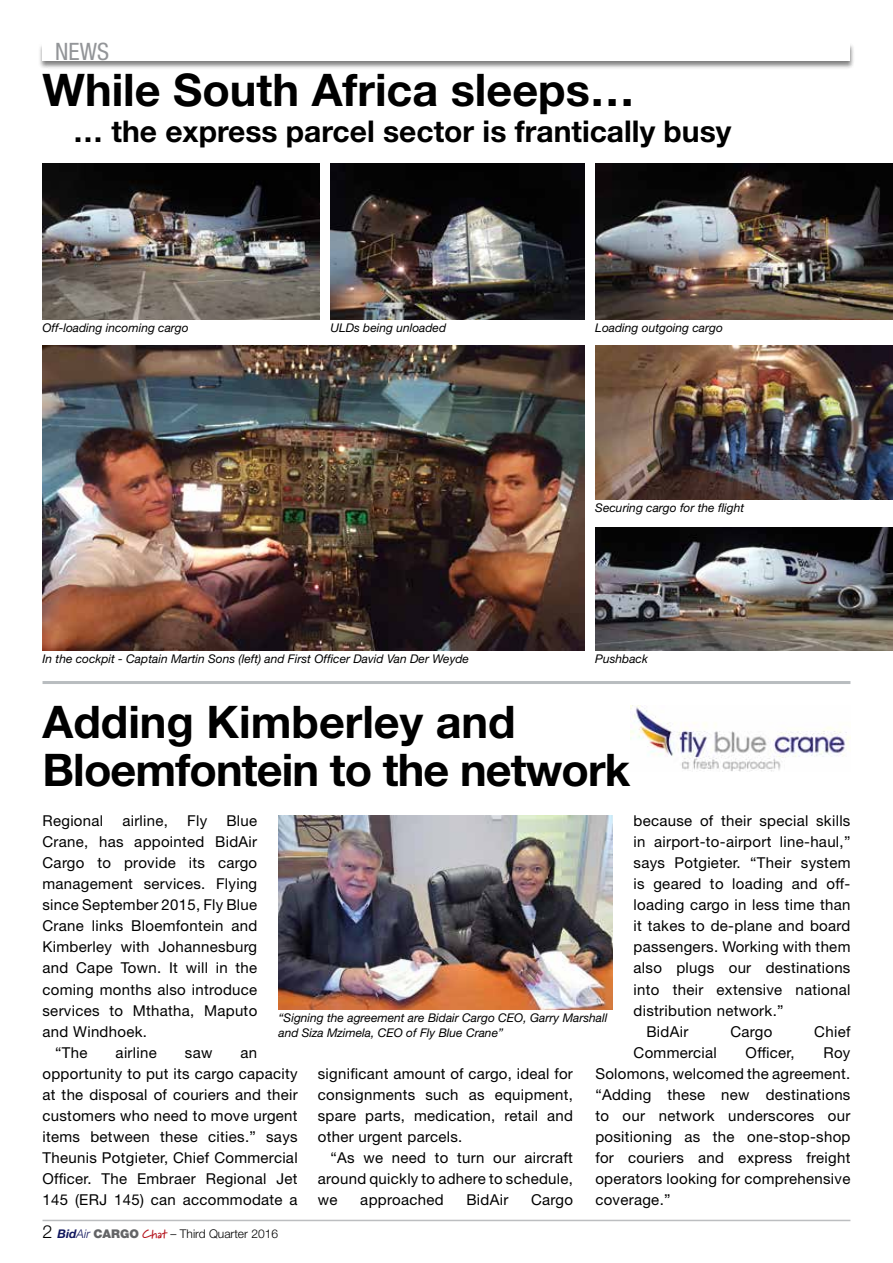
<style>
.page{position:relative;width:893px;height:1263px;background:#fff}
.page>*{position:absolute;margin:0;border:0;box-sizing:border-box;transform-origin:0 0}
.t1{font:700 45px/48px "Helvetica Neue LT Std";letter-spacing:-.02em;color:#000}
.t2{font:700 45px "Helvetica Neue LT Std";color:#000}
.t3{font:700 30px "Helvetica Neue LT Std";color:#000}
.t4{font:condensed 24px "Helvetica Neue LT Std";color:#939598}
.t5{font:15px/21px "Helvetica Neue LT Std";letter-spacing:.02em;color:#000;text-align:justify}
.t6{font:italic 12px/15px "Helvetica Neue LT Std";color:#000}
.t7{font:300 12px "Helvetica Neue LT Std";color:#000}
.s1{font-size:18px}
.s2{font-weight:700;font-style:italic;color:#11175e}
.s3{font-style:italic;color:#11175e}
.s4{font-weight:900;color:#636466}
.s5{font-family:"Marydale";font-weight:700;color:#b5121b}
</style>
<div class="page">
<hr style="left:43px;top:1220px;width:807px;height:1px;background:#bcbec0">
<div style="left:38px;top:42px;width:817px;height:27px;background:#000;opacity:.5"></div>
<div style="left:43px;top:43px;width:807px;height:18px;background:#fff"></div>
<img style="left:279px;top:816px;width:333px;height:193px">
<img style="left:630px;top:705px;width:220px;height:66px">
<img style="left:595px;top:527px;width:298px;height:123px">
<img style="left:43px;top:163px;width:277px;height:156px">
<img style="left:330px;top:163px;width:255px;height:156px">
<img style="left:595px;top:163px;width:298px;height:156px">
<img style="left:595px;top:346px;width:298px;height:153px">
<img style="left:43px;top:346px;width:542px;height:304px">
<hr style="left:43px;top:681px;width:807px;height:3px;background:#b9bdc0">
<h3 class="t4" style="left:55px;top:38px;width:54px">NEWS</h3>
<h1 class="t2" style="left:43px;top:62px;width:594px">While South Africa sleeps…</h1>
<h2 class="t3" style="left:73px;top:112px;width:660px">… the express parcel sector is frantically busy</h2>
<p class="t6" style="left:43px;top:320px;width:148px">Off-loading incoming cargo</p>
<p class="t6" style="left:330px;top:320px;width:117px">ULDs being unloaded</p>
<p class="t6" style="left:595px;top:320px;width:129px">Loading outgoing cargo</p>
<p class="t6" style="left:595px;top:500px;width:150px">Securing cargo for the flight</p>
<p class="t6" style="left:43px;top:651px;width:428px">In the cockpit - Captain Martin Sons (left) and First Officer David Van Der Weyde</p>
<p class="t6" style="left:595px;top:651px;width:54px">Pushback</p>
<h1 class="t1" style="left:43px;top:696px;width:589px">Adding Kimberley and<br>Bloemfontein to the network</h1>
<p class="t5" style="left:634px;top:810px;width:218px">because of their special skills</p>
<p class="t5" style="left:634px;top:831px;width:218px">in airport-to-airport line-haul,”</p>
<p class="t5" style="left:634px;top:852px;width:218px">says Potgieter. “Their system</p>
<p class="t5" style="left:634px;top:873px;width:218px">is geared to loading and off-</p>
<p class="t5" style="left:634px;top:894px;width:218px">loading cargo in less time than</p>
<p class="t5" style="left:634px;top:915px;width:218px">it takes to de-plane and board</p>
<p class="t5" style="left:634px;top:936px;width:218px">passengers. Working with them</p>
<p class="t5" style="left:634px;top:957px;width:218px">also plugs our destinations</p>
<p class="t5" style="left:634px;top:978px;width:218px">into their extensive national</p>
<p class="t5" style="left:634px;top:999px;width:151px">distribution network.”</p>
<p class="t5" style="left:646px;top:1020px;width:44px">BidAir</p>
<p class="t5" style="left:730px;top:1020px;width:43px">Cargo</p>
<p class="t5" style="left:814px;top:1020px;width:38px">Chief</p>
<p class="t5" style="left:634px;top:1041px;width:85px">Commercial</p>
<p class="t5" style="left:746px;top:1041px;width:51px">Officer,</p>
<p class="t5" style="left:43px;top:810px;width:62px">Regional</p>
<p class="t5" style="left:122px;top:810px;width:47px">airline,</p>
<p class="t5" style="left:187px;top:810px;width:22px">Fly</p>
<p class="t5" style="left:226px;top:810px;width:32px">Blue</p>
<p class="t5" style="left:43px;top:831px;width:216px">Crane, has appointed BidAir</p>
<p class="t5" style="left:43px;top:852px;width:216px">Cargo to provide its cargo</p>
<p class="t5" style="left:43px;top:873px;width:216px">management services. Flying</p>
<p class="t5" style="left:43px;top:894px;width:216px">since September 2015, Fly Blue</p>
<p class="t5" style="left:43px;top:915px;width:216px">Crane links Bloemfontein and</p>
<p class="t5" style="left:43px;top:936px;width:216px">Kimberley with Johannesburg</p>
<p class="t5" style="left:43px;top:957px;width:216px">and Cape Town. It will in the</p>
<p class="t5" style="left:43px;top:978px;width:216px">coming months also introduce</p>
<p class="t5" style="left:43px;top:999px;width:216px">services to Mthatha, Maputo</p>
<p class="t5" style="left:43px;top:1020px;width:106px">and Windhoek.</p>
<p class="t5" style="left:55px;top:1041px;width:34px">“The</p>
<p class="t5" style="left:116px;top:1041px;width:43px">airline</p>
<p class="t5" style="left:185px;top:1041px;width:29px">saw</p>
<p class="t6" style="left:279px;top:1010px;width:330px">“Signing the agreement are Bidair Cargo CEO, Garry Marshall and Siza Mzimela, CEO of Fly Blue Crane”</p>
<p class="t5" style="left:595px;top:1041px;width:257px;text-indent:228px">Roy Solomons, welcomed the agreement. “Adding these new destinations to our network underscores our positioning as the one-stop-shop for couriers and express freight operators looking for comprehensive coverage.”</p>
<p class="t5" style="left:43px;top:1041px;width:257px;text-align:left;text-indent:198px">an opportunity to put its cargo capacity at the disposal of couriers and their customers who need to move urgent items between these cities.” says<br>Theunis Potgieter, Chief Commercial<br>Officer. The Embraer Regional Jet<br>145 (ERJ 145) can accommodate a</p>
<p class="t5" style="left:318px;top:1062px;width:257px">significant amount of cargo, ideal for consignments such as equipment, spare parts, medication, retail and other urgent parcels.</p>
<p class="t5" style="left:318px;top:1146px;width:257px;text-indent:13px">“As we need to turn our aircraft around quickly to adhere to schedule, we</p>
<p class="t5" style="left:360px;top:1188px;width:85px">approached</p>
<p class="t5" style="left:466px;top:1188px;width:44px">BidAir</p>
<p class="t5" style="left:531px;top:1188px;width:43px">Cargo</p>
<p class="t7" style="left:43px;top:1226px;width:237px"><span class="s1">2</span> <span class="s2">Bid</span><span class="s3">Air</span> <span class="s4">CARGO</span> <span class="s5">Chat</span> – Third Quarter 2016</p>
</div>
